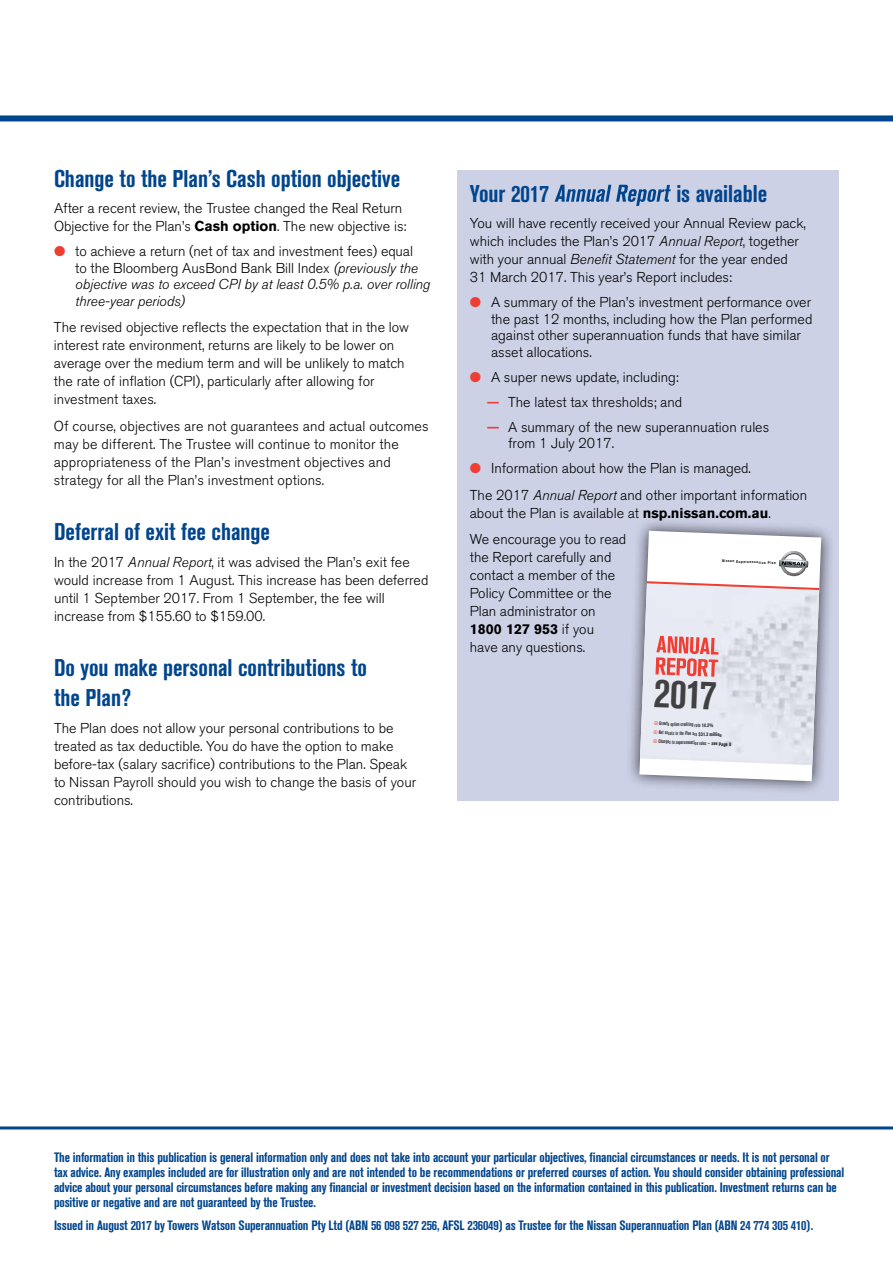
<style>
.page{position:relative;width:893px;height:1263px;background:#fff}
.page>*{position:absolute;margin:0;border:0;box-sizing:border-box;transform-origin:0 0}
.t1{font:700 condensed 41.1px "Nissan AG";color:#414042}
.t2{font:700 condensed 24px/30px "Nissan AG";color:#00458d}
.t3{font:300 14.25px/18px "Nissan AG";color:#000}
.t4{font:italic 300 14.25px/16.5px "Nissan AG";color:#000}
.t5{font:700 condensed 13.5px/15px "Nissan AG";letter-spacing:-.01em;color:#00458d}
.t6{font:500 condensed 5.25px/9px "Nissan AG";color:#141414}
.t7{font:700 3.9px "Nissan AG";color:#000;scale:.7 1}
.s1{font-weight:700}
.s2{color:#ef3e33}
.s3{font-style:normal}
.s4{font-style:italic}
.s5{font-weight:500;color:#ef3e33}
</style>
<div class="page">
<svg style="left:0;top:1126px;width:893px;height:4px;background:#3f73a9"></svg>
<svg style="left:0;top:115px;width:893px;height:6px;background:#145395"></svg>
<div style="left:457px;top:170px;width:382px;height:631px;background:#cdd1e6"></div>
<svg style="left:555px;top:185px;width:116px;height:21px"></svg>
<div style="left:626px;top:517px;width:209px;height:278px;background:#000;opacity:.75"></div>
<svg style="left:639px;top:531px;width:182px;height:250px;background:#e1e2e7"></svg>
<img style="left:640px;top:582px;width:179px;height:183px">
<svg style="left:655px;top:636px;width:63px;height:41px;background:#ea9898"></svg>
<svg style="left:642px;top:551px;width:179px;height:40px;background:#f0e8e9"></svg>
<svg style="left:653px;top:721px;width:5px;height:22px"></svg>
<h2 class="t2" style="left:54px;top:163px;width:348px">Change to the Plan’s Cash option objective</h2>
<p class="t3" style="left:54px;top:200px;width:354px">After a recent review, the Trustee changed the Real Return<br>Objective for the Plan’s <span class="s1">Cash option</span>. The new objective is:</p>
<p class="t4" style="left:75px;top:243px;width:356px;text-indent:-21px"><span class="s2">●</span> <span class="s3">to achieve a return (net of tax and investment fees) equal<br>to the Bloomberg AusBond Bank Bill Index</span> (previously the objective was to exceed CPI by at least 0.5% p.a. over rolling three-year periods)</p>
<p class="t3" style="left:54px;top:319px;width:356px">The revised objective reflects the expectation that in the low interest rate environment, returns are likely to be lower on average over the medium term and will be unlikely to match the rate of inflation (CPI), particularly after allowing for investment taxes.</p>
<p class="t3" style="left:54px;top:417px;width:376px">Of course, objectives are not guarantees and actual outcomes may be different. The Trustee will continue to monitor the appropriateness of the Plan’s investment objectives and strategy for all the Plan’s investment options.</p>
<h2 class="t2" style="left:54px;top:517px;width:218px">Deferral of exit fee change</h2>
<p class="t3" style="left:54px;top:553px;width:376px">In the 2017 <span class="s4">Annual Report</span>, it was advised the Plan’s exit fee would increase from 1 August. This increase has been deferred until 1 September 2017. From 1 September, the fee will increase from $155.60 to $159.00.</p>
<h2 class="t2" style="left:54px;top:653px;width:315px">Do you make personal contributions to the Plan?</h2>
<p class="t3" style="left:54px;top:719px;width:364px">The Plan does not allow your personal contributions to be treated as tax deductible. You do have the option to make before-tax (salary sacrifice) contributions to the Plan. Speak to Nissan Payroll should you wish to change the basis of your contributions.</p>
<h2 class="t2" style="left:470px;top:178px;width:81px">Your 2017</h2>
<h2 class="t2" style="left:676px;top:178px;width:92px">is available</h2>
<p class="t3" style="left:470px;top:214px;width:338px">You will have recently received your Annual Review pack, which includes the Plan’s 2017 <span class="s4">Annual Report</span>, together with your annual <span class="s4">Benefit Statement</span> for the year ended 31 March 2017. This year’s Report includes:</p>
<p class="t3" style="left:491px;top:294px;width:323px;line-height:16.5px;text-indent:-21px"><span class="s2">●</span> A summary of the Plan’s investment performance over the past 12 months, including how the Plan performed against other superannuation funds that have similar asset allocations.</p>
<p class="t3" style="left:470px;top:368px;width:211px"><span class="s2">●</span> A super news update, including:</p>
<p class="t3" style="left:487px;top:393px;width:197px"><span class="s5">—</span> The latest tax thresholds; and</p>
<p class="t3" style="left:508px;top:419px;width:263px;line-height:16.5px;text-indent:-21px"><span class="s5">—</span> A summary of the new superannuation rules from 1 July 2017.</p>
<p class="t3" style="left:470px;top:455px;width:339px;line-height:26.5px"><span class="s2">●</span> Information about how the Plan is managed.<br>The 2017 <span class="s4">Annual Report</span> and other important information</p>
<p class="t3" style="left:470px;top:500px;width:302px;line-height:26.5px">about the Plan is available at <span class="s1">nsp.nissan.com.au</span>.<br>We encourage you to read</p>
<p class="t3" style="left:470px;top:549px;width:147px">the Report carefully and contact a member of the<br>Policy Committee or the<br>Plan administrator on<br><span class="s1">1800 127 953</span> if you have any questions.</p>
<p class="t7" style="left:722px;top:559px;width:78px;rotate:2deg">Nissan Superannuation Plan</p>
<h1 class="t1" style="left:655px;top:669px;width:64px;rotate:2deg">2017</h1>
<p class="t6" style="left:659px;top:719px;width:74px;rotate:2deg">Growth option crediting rate <span class="s1">14.2%<br></span>Net assets in the Plan are <span class="s1">$31.3 million<br></span>Changes to superannuation rules <span class="s1">– see page 8</span></p>
<p class="t5" style="left:54px;top:1149px;width:792px">The information in this publication is general information only and does not take into account your particular objectives, financial circumstances or needs. It is not personal or tax advice. Any examples included are for illustration only and are not intended to be recommendations or preferred courses of action. You should consider obtaining professional advice about your personal circumstances before making any financial or investment decision based on the information contained in this publication. Investment returns can be positive or negative and are not guaranteed by the Trustee.</p>
<p class="t5" style="left:54px;top:1218px;width:761px">Issued in August 2017 by Towers Watson Superannuation Pty Ltd (ABN 56 098 527 256, AFSL 236049) as Trustee for the Nissan Superannuation Plan (ABN 24 774 305 410).</p>
</div>
